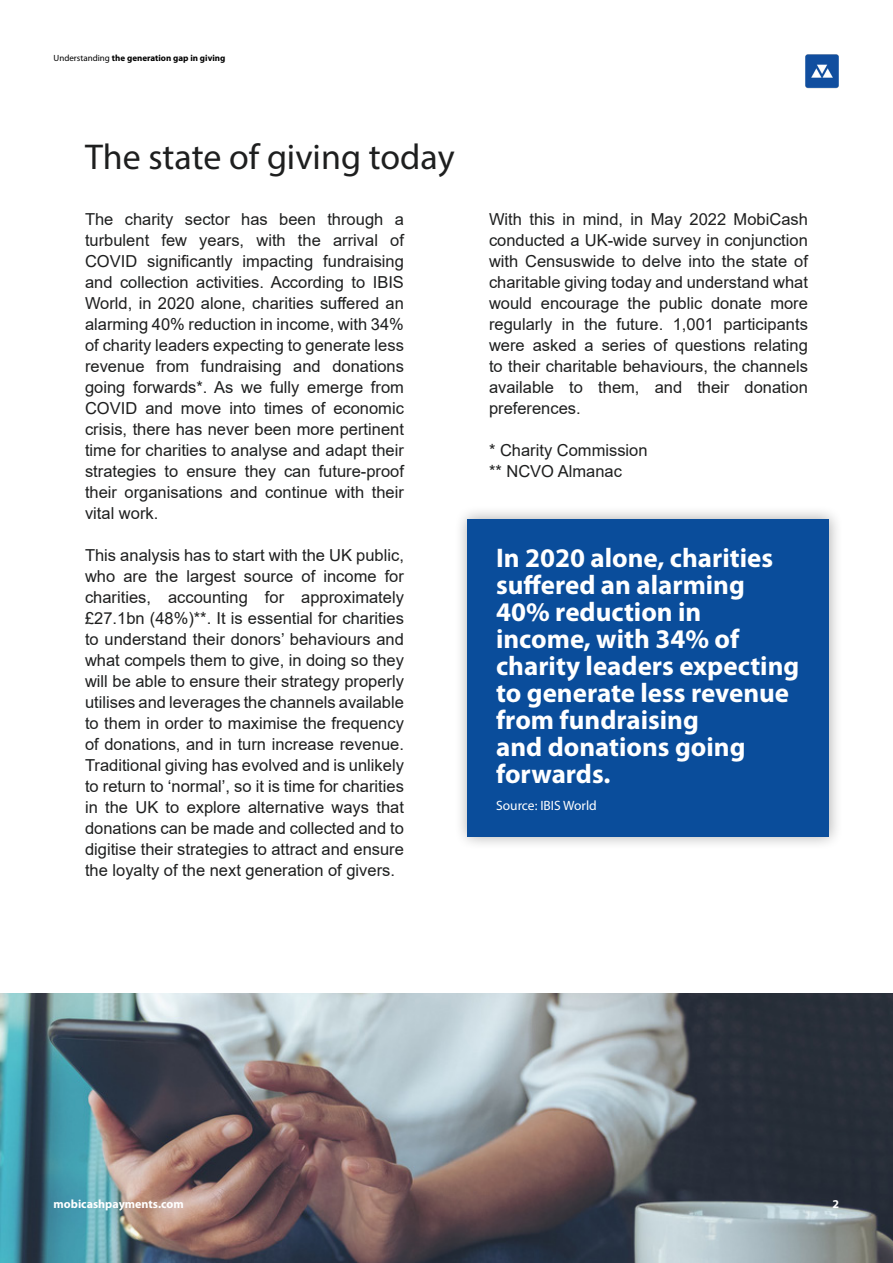
<style>
.page{position:relative;width:893px;height:1263px;background:#fff}
.page>*{position:absolute;margin:0;border:0;box-sizing:border-box;transform-origin:0 0}
.t1{font:36px "Myriad Variable Concept";color:#1e1f1f}
.t2{font:700 27px/27px "Myriad Pro";color:#fff}
.t3{font:16.5px/21px "Arial";color:#1e1f1f;text-align:justify}
.t4{font:13.5px "Myriad Pro";color:#fff}
.t5{font:700 12px "Myriad Pro";color:#fff}
.t6{font:700 9px "Myriad Pro";color:#000}
.s1{font-weight:400}
</style>
<div class="page">
<img style="left:0;top:994px;width:893px;height:269px">
<div style="left:454px;top:505px;width:389px;height:346px;background:#000;opacity:.33"></div>
<div style="left:468px;top:519px;width:361px;height:317px;background:#0a4d9b"></div>
<img style="left:805px;top:54px;width:34px;height:34px">
<p class="t6" style="left:54px;top:52px;width:173px"><span class="s1">Understanding</span> the generation gap in giving</p>
<h1 class="t1" style="left:85px;top:136px;width:371px">The state of giving today</h1>
<p class="t3" style="left:85px;top:208px;width:320px">The charity sector has been through a turbulent few years, with the arrival of COVID significantly impacting fundraising and collection activities. According to IBIS World, in 2020 alone, charities suffered an alarming 40% reduction in income, with 34% of charity leaders expecting to generate less revenue from fundraising and donations going forwards*. As we fully emerge from COVID and move into times of economic crisis, there has never been more pertinent time for charities to analyse and adapt their strategies to ensure they can future-proof their organisations and continue with their vital work.</p>
<p class="t3" style="left:85px;top:544px;width:320px">This analysis has to start with the UK public, who are the largest source of income for charities, accounting for approximately £27.1bn (48%)**. It is essential for charities to understand their donors’ behaviours and what compels them to give, in doing so they will be able to ensure their strategy properly utilises and leverages the channels available to them in order to maximise the frequency of donations, and in turn increase revenue.<br>Traditional giving has evolved and is unlikely to return to ‘normal’, so it is time for charities in the UK to explore alternative ways that donations can be made and collected and to digitise their strategies to attract and ensure the loyalty of the next generation of givers.</p>
<p class="t3" style="left:489px;top:208px;width:320px">With this in mind, in May 2022 MobiCash conducted a UK-wide survey in conjunction with Censuswide to delve into the state of charitable giving today and understand what would encourage the public donate more regularly in the future. 1,001 participants were asked a series of questions relating to their charitable behaviours, the channels available to them, and their donation preferences.</p>
<p class="t3" style="left:489px;top:439px;width:160px">* Charity Commission ** NCVO Almanac</p>
<h2 class="t2" style="left:496px;top:543px;width:305px">In 2020 alone, charities suffered an alarming<br>40% reduction in income, with 34% of charity leaders expecting to generate less revenue from fundraising<br>and donations going forwards.</h2>
<p class="t4" style="left:496px;top:797px;width:102px">Source: IBIS World</p>
<p class="t5" style="left:54px;top:1196px;width:132px">mobicashpayments.com</p>
<p class="t5" style="left:832px;top:1196px;width:8px">2</p>
</div>
